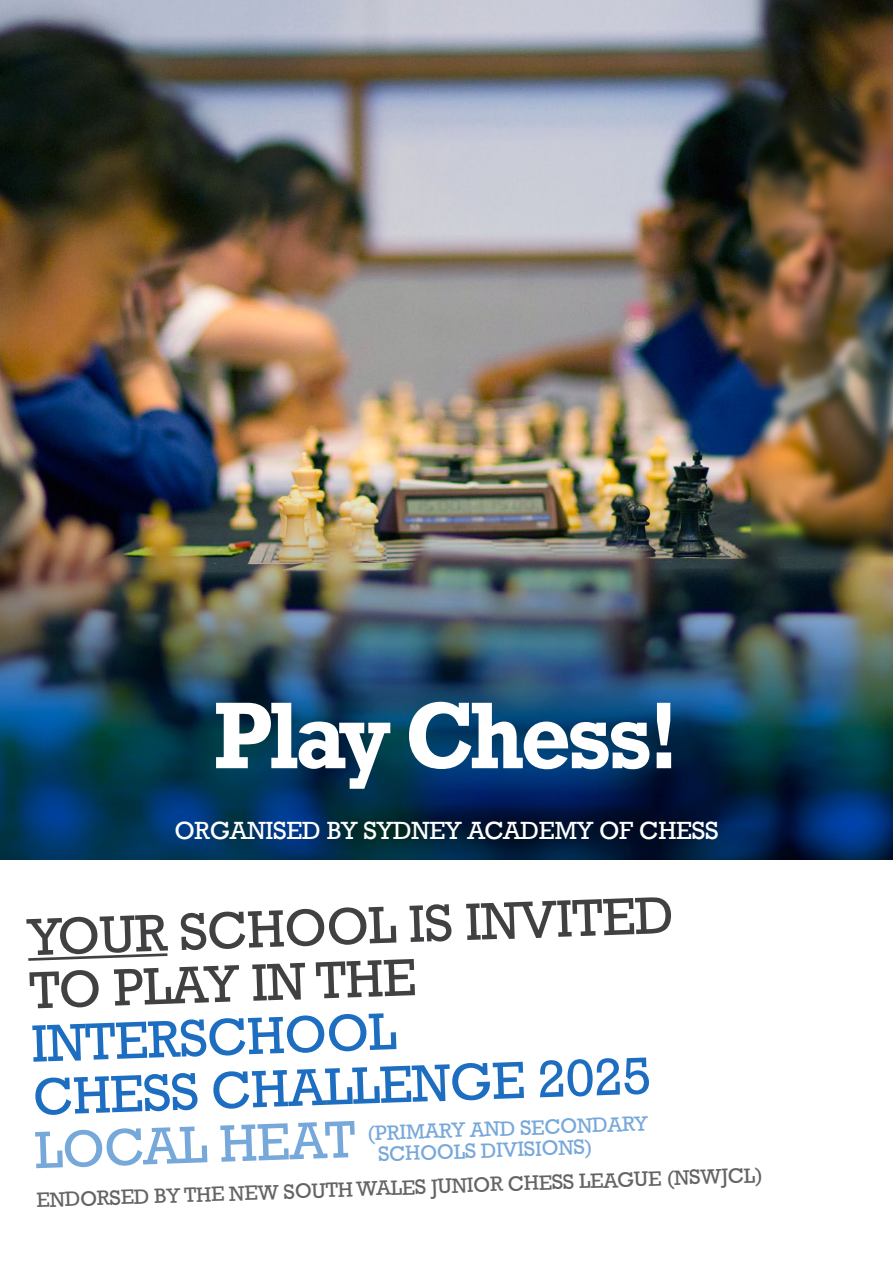
<style>
.page{position:relative;width:893px;height:1263px;background:#fff}
.page>*{position:absolute;margin:0;border:0;box-sizing:border-box;transform-origin:0 0}
.t1{font:700 96.3px "Rockwell";letter-spacing:-.05em;color:#fff;scale:.92 1}
.t2{font:53.25px/53.2px "Rockwell";color:#414042}
.t3{font:53.25px/53.2px "Rockwell";color:#1d6ec1}
.t4{font:53.25px "Rockwell";color:#77a8da}
.t5{font:25.5px "Rockwell";letter-spacing:-.01em;color:#fff}
.t6{font:21.3px "Rockwell";color:#636466}
.t7{font:21.3px/21.3px "Rockwell";color:#77a8da}
</style>
<div class="page">
<img style="left:0;top:0;width:893px;height:859px">
<svg style="left:28px;top:953px;width:140px;height:8px"></svg>
<p class="t1" style="left:213px;top:677px;width:508px">Play Chess!</p>
<p class="t5" style="left:174px;top:815px;width:546px">ORGANISED BY SYDNEY ACADEMY OF CHESS</p>
<p class="t2" style="left:27px;top:912px;width:648px;rotate:-2deg">YOUR SCHOOL IS INVITED<br>TO PLAY IN THE</p>
<p class="t3" style="left:30px;top:1018px;width:620px;rotate:-2deg">INTERSCHOOL<br>CHESS CHALLENGE 2025</p>
<p class="t4" style="left:34px;top:1120px;width:322px;rotate:-2deg">LOCAL HEAT</p>
<p class="t6" style="left:36px;top:1188px;width:728px;rotate:-2deg">ENDORSED BY THE NEW SOUTH WALES JUNIOR CHESS LEAGUE (NSWJCL)</p>
<p class="t7" style="left:377px;top:1122px;width:272px;text-indent:-10px;rotate:-2deg">(PRIMARY AND SECONDARY<br>SCHOOLS DIVISIONS)</p>
</div>
